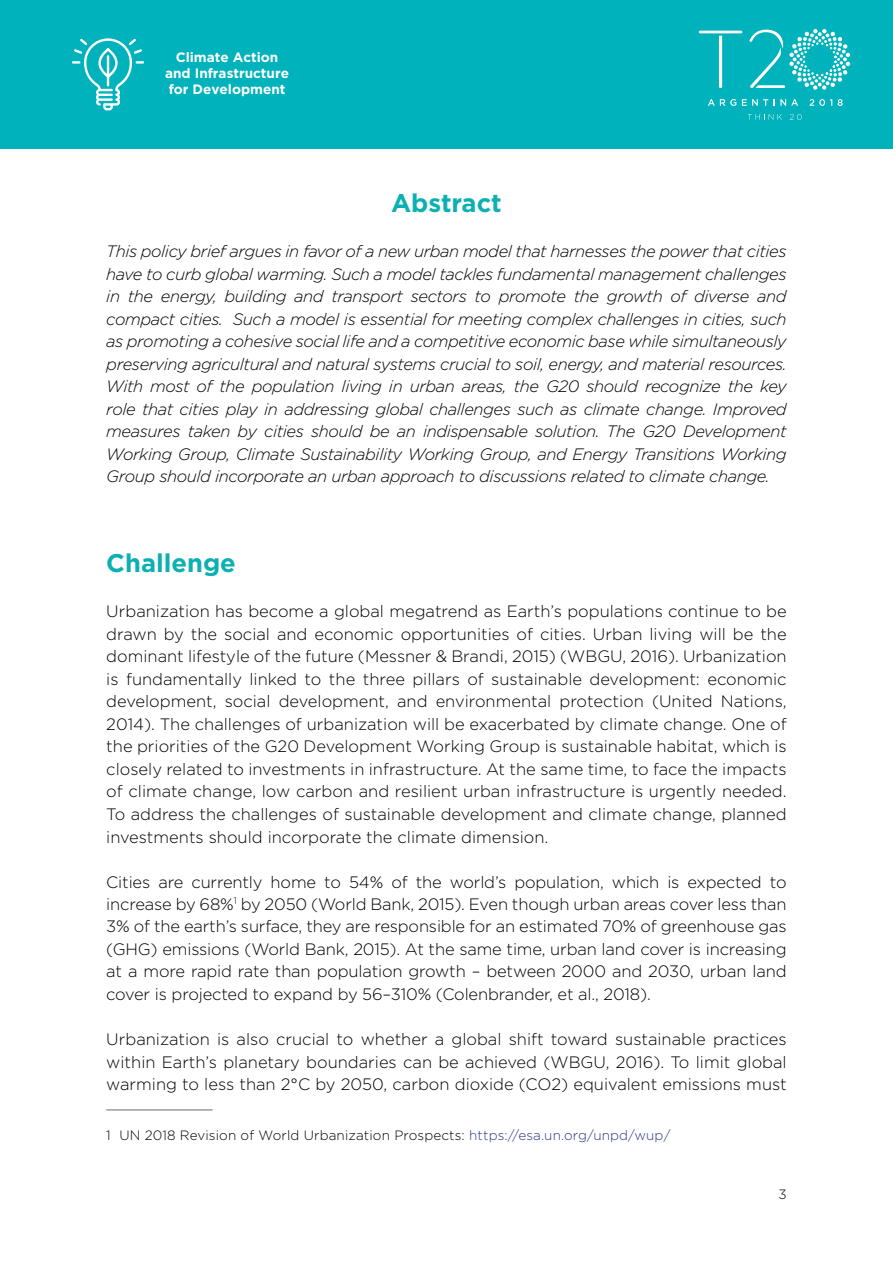
<style>
.page{position:relative;width:893px;height:1263px;background:#fff}
.page>*{position:absolute;margin:0;border:0;box-sizing:border-box;transform-origin:0 0}
.t1{font:700 25.5px "Gotham HTF";color:#0cb0b3}
.t2{font:300 16.5px/22.5px "Gotham";color:#000;text-align:justify}
.t3{font:italic 300 16.5px/22.5px "Gotham";letter-spacing:-.025em;color:#000;text-align:justify}
.t4{font:300 13.5px "Gotham";letter-spacing:.01em;color:#000}
.t5{font:700 13.5px/16.2px "Gotham";color:#fff;text-align:center}
.s1{color:#283583}
</style>
<div class="page">
<hr style="left:106px;top:1109px;width:107px;height:2px;background:#9d9d9c">
<div style="left:0;top:0;width:893px;height:149px;background:#00b2bb"></div>
<svg style="left:749px;top:29px;width:101px;height:61px"></svg>
<svg style="left:708px;top:99px;width:28px;height:7px"></svg>
<svg style="left:742px;top:99px;width:26px;height:7px"></svg>
<svg style="left:774px;top:99px;width:24px;height:7px"></svg>
<svg style="left:810px;top:99px;width:22px;height:7px"></svg>
<svg style="left:838px;top:99px;width:5px;height:7px"></svg>
<svg style="left:699px;top:31px;width:43px;height:57px"></svg>
<svg style="left:748px;top:114px;width:34px;height:6px"></svg>
<svg style="left:790px;top:114px;width:12px;height:6px"></svg>
<svg style="left:72px;top:38px;width:72px;height:72px"></svg>
<p class="t5" style="left:165px;top:49px;width:125px">Climate Action and Infrastructure for Development</p>
<h1 class="t1" style="left:391px;top:189px;width:112px">Abstract</h1>
<p class="t3" style="left:106px;top:240px;width:682px">This policy brief argues in favor of a new urban model that harnesses the power that cities have to curb global warming. Such a model tackles fundamental management challenges in the energy, building and transport sectors to promote the growth of diverse and compact cities. Such a model is essential for meeting complex challenges in cities, such as promoting a cohesive social life and a competitive economic base while simultaneously preserving agricultural and natural systems crucial to soil, energy, and material resources.<br>With most of the population living in urban areas, the G20 should recognize the key role that cities play in addressing global challenges such as climate change. Improved measures taken by cities should be an indispensable solution. The G20 Development Working Group, Climate Sustainability Working Group, and Energy Transitions Working Group should incorporate an urban approach to discussions related to climate change.</p>
<h1 class="t1" style="left:106px;top:549px;width:131px">Challenge</h1>
<p class="t2" style="left:106px;top:600px;width:682px">Urbanization has become a global megatrend as Earth’s populations continue to be drawn by the social and economic opportunities of cities. Urban living will be the dominant lifestyle of the future (Messner &amp; Brandi, 2015) (WBGU, 2016). Urbanization is fundamentally linked to the three pillars of sustainable development: economic development, social development, and environmental protection (United Nations, 2014). The challenges of urbanization will be exacerbated by climate change. One of the priorities of the G20 Development Working Group is sustainable habitat, which is closely related to investments in infrastructure. At the same time, to face the impacts of climate change, low carbon and resilient urban infrastructure is urgently needed.<br>To address the challenges of sustainable development and climate change, planned investments should incorporate the climate dimension.</p>
<p class="t2" style="left:106px;top:870px;width:682px">Cities are currently home to 54% of the world’s population, which is expected to increase by 68%<sup>1</sup> by 2050 (World Bank, 2015). Even though urban areas cover less than 3% of the earth’s surface, they are responsible for an estimated 70% of greenhouse gas (GHG) emissions (World Bank, 2015). At the same time, urban land cover is increasing at a more rapid rate than population growth – between 2000 and 2030, urban land cover is projected to expand by 56–310% (Colenbrander, et al., 2018).</p>
<p class="t2" style="left:106px;top:1027px;width:682px">Urbanization is also crucial to whether a global shift toward sustainable practices within Earth’s planetary boundaries can be achieved (WBGU, 2016). To limit global warming to less than 2°C by 2050, carbon dioxide (CO2) equivalent emissions must</p>
<p class="t4" style="left:106px;top:1126px;width:566px">1 UN 2018 Revision of World Urbanization Prospects: <span class="s1">https://esa.un.org/unpd/wup/</span></p>
<p class="t4" style="left:778px;top:1186px;width:10px">3</p>
</div>
